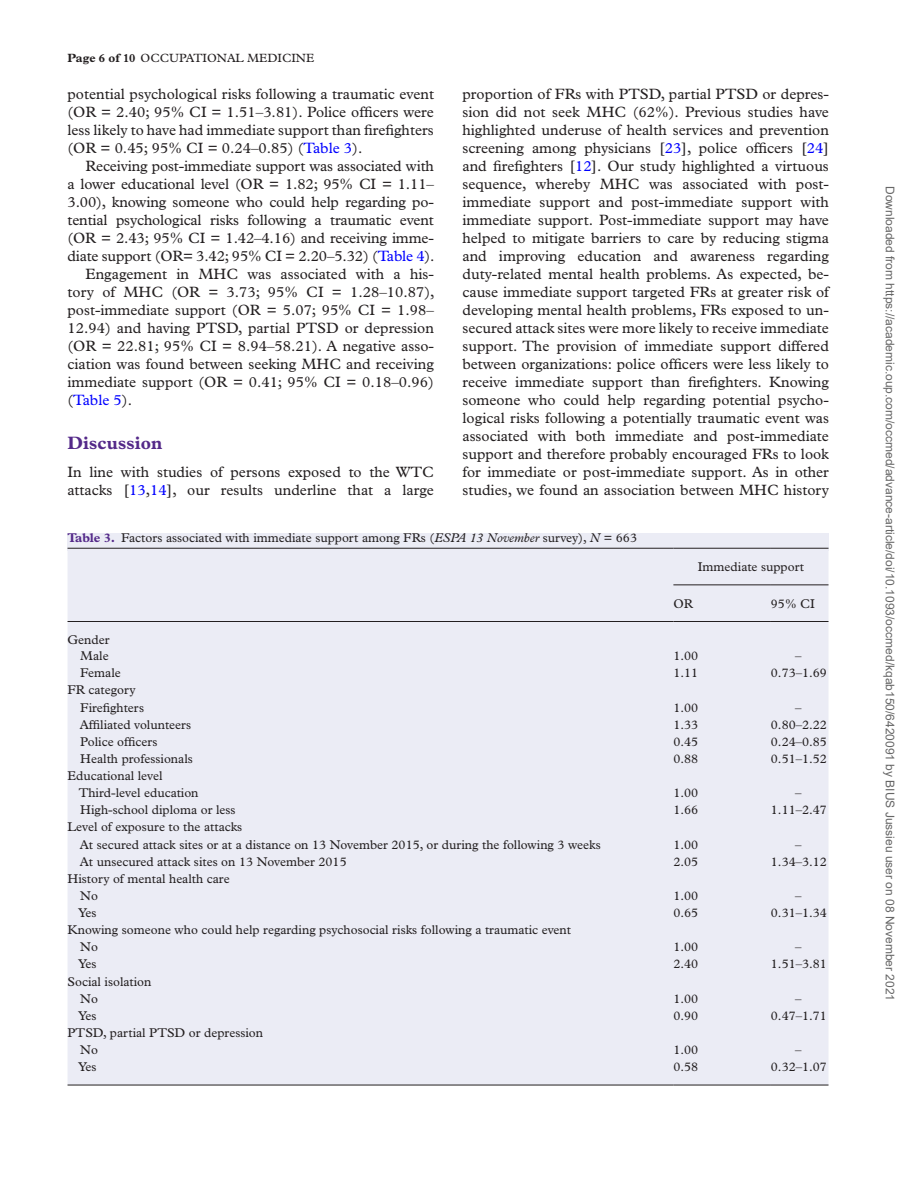
<style>
.page{position:relative;width:919px;height:1187px;background:#fff}
.page>*{position:absolute;margin:0;border:0;box-sizing:border-box;transform-origin:0 0}
.t1{font:700 18px "Plantin Std";color:#542989}
.t2{font:15px/18px "Plantin Std";color:#231f20;text-align:justify}
.t3{font:15px "Plantin Std";color:#00f}
.t4{font:12.75px/17.1px "Plantin Std";color:#231f20}
.t5{font:12px "Arial";color:#666}
.t6{font:12px "Plantin Std";color:#231f20}
.s1{font-weight:700}
.s2{color:#00f}
.s3{color:#231f20}
.s4{font-weight:700;color:#542989}
.s5{font-style:italic}
</style>
<div class="page">
<div style="left:68px;top:533px;width:760px;height:17px;background:#ebecf5"></div>
<div style="left:68px;top:550px;width:760px;height:534px;background:#ebecf5"></div>
<hr style="left:68px;top:548px;width:605px;height:1px;background:#231f20">
<hr style="left:673px;top:548px;width:97px;height:1px;background:#231f20">
<hr style="left:770px;top:548px;width:58px;height:1px;background:#231f20">
<hr style="left:673px;top:584px;width:97px;height:1px;background:#231f20">
<hr style="left:673px;top:621px;width:97px;height:1px;background:#231f20">
<hr style="left:770px;top:584px;width:58px;height:1px;background:#231f20">
<hr style="left:770px;top:621px;width:58px;height:1px;background:#231f20">
<hr style="left:68px;top:621px;width:605px;height:1px;background:#231f20">
<hr style="left:68px;top:1084px;width:605px;height:1px;background:#231f20">
<hr style="left:673px;top:1084px;width:97px;height:1px;background:#231f20">
<hr style="left:770px;top:1084px;width:58px;height:1px;background:#231f20">
<p class="t6" style="left:68px;top:51px;width:248px"><span class="s1">Page 6 of 10</span> OCCUPATIONAL MEDICINE</p>
<p class="t2" style="left:68px;top:85px;width:368px">potential psychological risks following a traumatic event (OR = 2.40; 95% CI = 1.51–3.81). Police officers were less likely to have had immediate support than firefighters (OR = 0.45; 95% CI = 0.24–0.85) (<span class="s2">Table 3</span>).</p>
<p class="t2" style="left:86px;top:157px;width:350px">Receiving post-immediate support was associated with</p>
<p class="t2" style="left:68px;top:175px;width:368px">a lower educational level (OR = 1.82; 95% CI = 1.11–</p>
<p class="t2" style="left:68px;top:193px;width:368px">3.00), knowing someone who could help regarding po-</p>
<p class="t2" style="left:68px;top:211px;width:368px">tential psychological risks following a traumatic event</p>
<p class="t2" style="left:68px;top:229px;width:368px">(OR = 2.43; 95% CI = 1.42–4.16) and receiving imme-</p>
<p class="t2" style="left:68px;top:247px;width:368px">diate support (OR= 3.42; 95% CI = 2.20–5.32) (<span class="s2">Table 4</span>).</p>
<p class="t2" style="left:86px;top:265px;width:350px">Engagement in MHC was associated with a his-</p>
<p class="t2" style="left:68px;top:283px;width:368px">tory of MHC (OR = 3.73; 95% CI = 1.28–10.87),</p>
<p class="t2" style="left:68px;top:301px;width:368px">post-immediate support (OR = 5.07; 95% CI = 1.98–</p>
<p class="t2" style="left:68px;top:319px;width:368px">12.94) and having PTSD, partial PTSD or depression</p>
<p class="t2" style="left:68px;top:337px;width:368px">(OR = 22.81; 95% CI = 8.94–58.21). A negative asso-</p>
<p class="t2" style="left:68px;top:355px;width:368px">ciation was found between seeking MHC and receiving</p>
<p class="t2" style="left:68px;top:373px;width:368px">immediate support (OR = 0.41; 95% CI = 0.18–0.96)</p>
<p class="t3" style="left:68px;top:391px;width:66px"><span class="s3">(</span>Table 5<span class="s3">).</span></p>
<p class="t1" style="left:68px;top:432px;width:96px">Discussion</p>
<p class="t2" style="left:68px;top:463px;width:368px">In line with studies of persons exposed to the WTC attacks [<span class="s2">13</span>,<span class="s2">14</span>], our results underline that a large</p>
<p class="t2" style="left:462px;top:85px;width:368px">proportion of FRs with PTSD, partial PTSD or depres&shy;sion did not seek MHC (62%). Previous studies have highlighted underuse of health services and prevention screening among physicians [<span class="s2">23</span>], police officers [<span class="s2">24</span>] and firefighters [<span class="s2">12</span>]. Our study highlighted a virtuous sequence, whereby MHC was associated with post&shy;immediate support and post-immediate support with immediate support. Post-immediate support may have helped to mitigate barriers to care by reducing stigma and improving education and awareness regarding duty-related mental health problems. As expected, be&shy;cause immediate support targeted FRs at greater risk of developing mental health problems, FRs exposed to un&shy;secured attack sites were more likely to receive immediate support. The provision of immediate support differed between organizations: police officers were less likely to receive immediate support than firefighters. Knowing someone who could help regarding potential psycho&shy;logical risks following a potentially traumatic event was associated with both immediate and post-immediate support and therefore probably encouraged FRs to look for immediate or post-immediate support. As in other studies, we found an association between MHC history</p>
<p class="t4" style="left:68px;top:529px;width:571px"><span class="s4">Table 3.</span> Factors associated with immediate support among FRs (<span class="s5">ESPA 13 November</span> survey), <span class="s5">N</span> = 663</p>
<p class="t4" style="left:67px;top:632px;width:43px;line-height:16px;text-align:right">Gender<br>Male</p>
<p class="t4" style="left:697px;top:558px;width:108px">Immediate support</p>
<p class="t4" style="left:673px;top:595px;width:21px">OR</p>
<p class="t4" style="left:770px;top:595px;width:45px">95% CI</p>
<p class="t4" style="left:673px;top:647px;width:26px">1.00</p>
<p class="t4" style="left:795px;top:647px;width:8px">–</p>
<p class="t4" style="left:80px;top:664px;width:42px">Female</p>
<p class="t4" style="left:673px;top:664px;width:26px">1.11</p>
<p class="t4" style="left:770px;top:664px;width:58px">0.73–1.69</p>
<p class="t4" style="left:80px;top:681px;width:65px;text-indent:-13px">FR category<br>Firefighters</p>
<p class="t4" style="left:673px;top:698px;width:26px">1.00</p>
<p class="t4" style="left:795px;top:698px;width:8px">–</p>
<p class="t4" style="left:80px;top:716px;width:113px">Affiliated volunteers</p>
<p class="t4" style="left:673px;top:716px;width:26px">1.33</p>
<p class="t4" style="left:770px;top:716px;width:58px">0.80–2.22</p>
<p class="t4" style="left:80px;top:733px;width:79px">Police officers</p>
<p class="t4" style="left:673px;top:733px;width:26px">0.45</p>
<p class="t4" style="left:770px;top:733px;width:58px">0.24–0.85</p>
<p class="t4" style="left:80px;top:750px;width:114px">Health professionals</p>
<p class="t4" style="left:673px;top:750px;width:26px">0.88</p>
<p class="t4" style="left:770px;top:750px;width:58px">0.51–1.52</p>
<p class="t4" style="left:79px;top:767px;width:121px;text-indent:-11px">Educational level<br>Third-level education</p>
<p class="t4" style="left:673px;top:784px;width:26px">1.00</p>
<p class="t4" style="left:795px;top:784px;width:8px">–</p>
<p class="t4" style="left:80px;top:801px;width:157px">High-school diploma or less</p>
<p class="t4" style="left:673px;top:801px;width:26px">1.66</p>
<p class="t4" style="left:770px;top:801px;width:58px">1.11–2.47</p>
<p class="t4" style="left:80px;top:818px;width:522px;text-indent:-12px">Level of exposure to the attacks<br>At secured attack sites or at a distance on 13 November 2015, or during the following 3 weeks</p>
<p class="t4" style="left:673px;top:835px;width:26px">1.00</p>
<p class="t4" style="left:795px;top:835px;width:8px">–</p>
<p class="t4" style="left:80px;top:852px;width:268px">At unsecured attack sites on 13 November 2015</p>
<p class="t4" style="left:673px;top:852px;width:26px">2.05</p>
<p class="t4" style="left:770px;top:852px;width:58px">1.34–3.12</p>
<p class="t4" style="left:80px;top:870px;width:151px;text-indent:-13px">History of mental health care<br>No</p>
<p class="t4" style="left:673px;top:887px;width:26px">1.00</p>
<p class="t4" style="left:795px;top:887px;width:8px">–</p>
<p class="t4" style="left:78px;top:904px;width:20px">Yes</p>
<p class="t4" style="left:673px;top:904px;width:26px">0.65</p>
<p class="t4" style="left:770px;top:904px;width:58px">0.31–1.34</p>
<p class="t4" style="left:80px;top:921px;width:492px;text-indent:-13px">Knowing someone who could help regarding psychosocial risks following a traumatic event<br>No</p>
<p class="t4" style="left:673px;top:938px;width:26px">1.00</p>
<p class="t4" style="left:795px;top:938px;width:8px">–</p>
<p class="t4" style="left:78px;top:955px;width:20px">Yes</p>
<p class="t4" style="left:673px;top:955px;width:26px">2.40</p>
<p class="t4" style="left:770px;top:955px;width:58px">1.51–3.81</p>
<p class="t4" style="left:80px;top:972px;width:73px;text-indent:-13px">Social isolation<br>No</p>
<p class="t4" style="left:673px;top:989px;width:26px">1.00</p>
<p class="t4" style="left:795px;top:989px;width:8px">–</p>
<p class="t4" style="left:78px;top:1006px;width:20px">Yes</p>
<p class="t4" style="left:673px;top:1006px;width:26px">0.90</p>
<p class="t4" style="left:770px;top:1006px;width:58px">0.47–1.71</p>
<p class="t4" style="left:80px;top:1024px;width:184px;text-indent:-13px">PTSD, partial PTSD or depression<br>No</p>
<p class="t4" style="left:673px;top:1041px;width:26px">1.00</p>
<p class="t4" style="left:795px;top:1041px;width:8px">–</p>
<p class="t4" style="left:78px;top:1058px;width:20px">Yes</p>
<p class="t4" style="left:673px;top:1058px;width:26px">0.58</p>
<p class="t4" style="left:770px;top:1058px;width:58px">0.32–1.07</p>
<p class="t5" style="left:894px;top:186px;width:816px;rotate:90deg">Downloaded from https://academic.oup.com/occmed/advance-article/doi/10.1093/occmed/kqab150/6420091 by BIUS Jussieu user on 08 November 2021</p>
</div>
